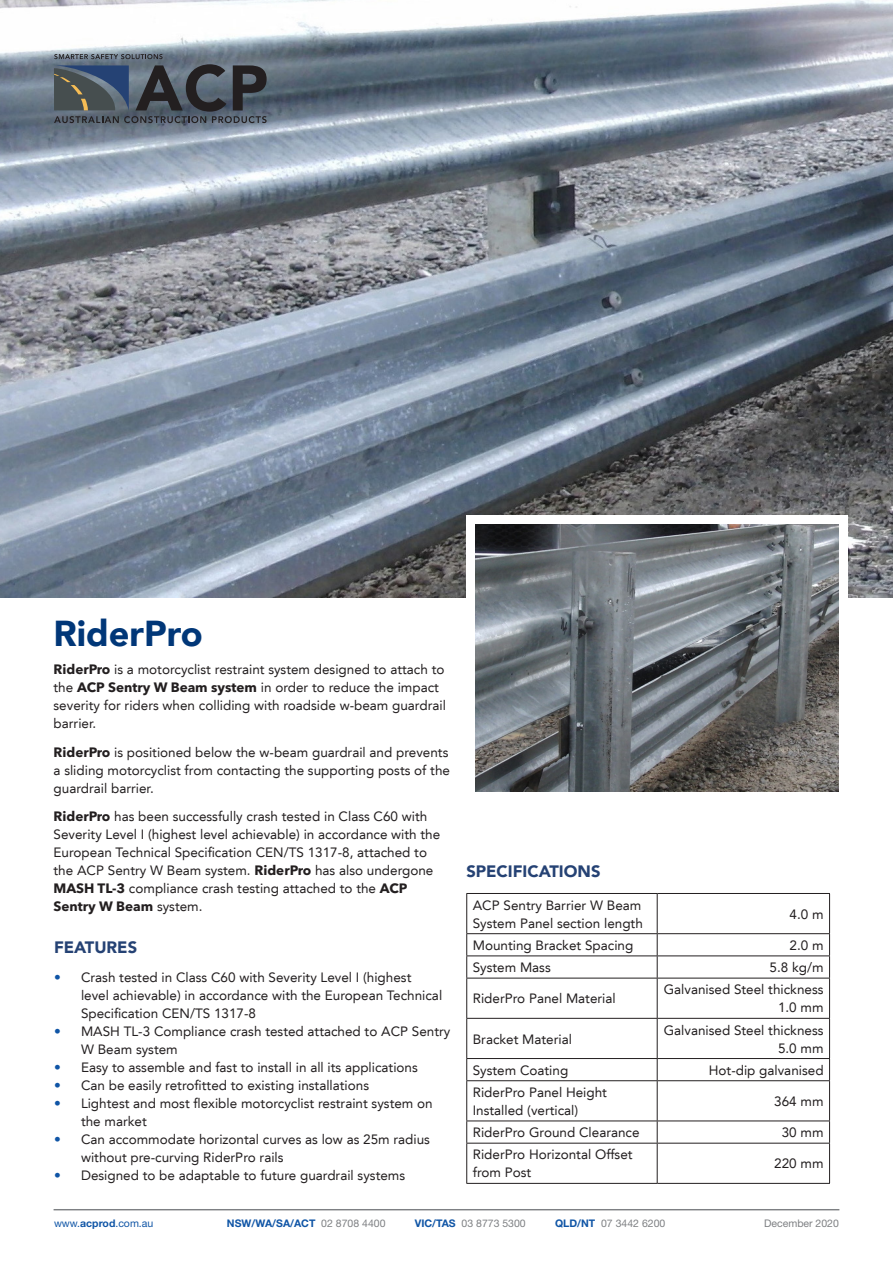
<style>
.page{position:relative;width:893px;height:1263px;background:#fff}
.page>*{position:absolute;margin:0;border:0;box-sizing:border-box;transform-origin:0 0}
.t1{font:900 36px "Avenir";color:#013778}
.t2{font:900 16.5px "Avenir";color:#254274}
.t3{font:13.5px/18px "Avenir LT";color:#231f20}
.t4{font:10.5px "Helvetica Neue LT Std";color:#7e8083}
.t5{font:700 10.5px "Helvetica Neue LT Std";color:#1055a6}
.t6{font:10.5px "Helvetica Neue LT Std";color:#1055a6}
.s1{font-family:"Avenir Next LT Pro";font-weight:700}
.s2{font-family:"Helvetica Neue LT Std";color:#1055a6}
.s3{font-weight:700}
.s4{font-weight:400;color:#7e8083}
.s5{font-weight:700;color:#1055a6}
</style>
<div class="page">
<hr style="left:54px;top:1209px;width:785px;height:1px;background:#7e8083">
<img style="left:0;top:0;width:893px;height:598px">
<div style="left:466px;top:515px;width:382px;height:285px;background:#fff"></div>
<img style="left:475px;top:524px;width:364px;height:268px">
<svg style="left:54px;top:54px;width:213px;height:69px;background:#4d5660"></svg>
<hr style="left:466px;top:893px;width:191px;height:1px;background:#231f20">
<hr style="left:466px;top:894px;width:1px;height:39px;background:#231f20">
<hr style="left:657px;top:893px;width:173px;height:1px;background:#231f20">
<hr style="left:657px;top:894px;width:1px;height:39px;background:#231f20">
<hr style="left:829px;top:894px;width:1px;height:39px;background:#231f20">
<hr style="left:466px;top:933px;width:191px;height:1px;background:#231f20">
<hr style="left:657px;top:933px;width:173px;height:1px;background:#231f20">
<hr style="left:466px;top:955px;width:191px;height:1px;background:#231f20">
<svg style="left:466px;top:934px;width:1px;height:44px"></svg>
<hr style="left:657px;top:955px;width:173px;height:1px;background:#231f20">
<svg style="left:657px;top:934px;width:1px;height:44px"></svg>
<svg style="left:829px;top:934px;width:1px;height:44px"></svg>
<hr style="left:466px;top:978px;width:191px;height:1px;background:#231f20">
<hr style="left:466px;top:978px;width:1px;height:40px;background:#231f20">
<hr style="left:657px;top:978px;width:173px;height:1px;background:#231f20">
<hr style="left:657px;top:978px;width:1px;height:40px;background:#231f20">
<hr style="left:829px;top:978px;width:1px;height:40px;background:#231f20">
<hr style="left:466px;top:1018px;width:191px;height:1px;background:#231f20">
<hr style="left:466px;top:1019px;width:1px;height:39px;background:#231f20">
<hr style="left:657px;top:1018px;width:173px;height:1px;background:#231f20">
<hr style="left:657px;top:1019px;width:1px;height:39px;background:#231f20">
<hr style="left:829px;top:1019px;width:1px;height:39px;background:#231f20">
<hr style="left:466px;top:1058px;width:191px;height:1px;background:#231f20">
<svg style="left:466px;top:1059px;width:1px;height:21px"></svg>
<hr style="left:657px;top:1058px;width:173px;height:1px;background:#231f20">
<svg style="left:657px;top:1059px;width:1px;height:21px"></svg>
<svg style="left:829px;top:1059px;width:1px;height:21px"></svg>
<hr style="left:466px;top:1080px;width:191px;height:1px;background:#231f20">
<hr style="left:466px;top:1081px;width:1px;height:39px;background:#231f20">
<hr style="left:657px;top:1080px;width:173px;height:1px;background:#231f20">
<hr style="left:657px;top:1081px;width:1px;height:39px;background:#231f20">
<hr style="left:829px;top:1081px;width:1px;height:39px;background:#231f20">
<hr style="left:466px;top:1120px;width:191px;height:1px;background:#231f20">
<svg style="left:466px;top:1121px;width:1px;height:22px"></svg>
<hr style="left:657px;top:1120px;width:173px;height:1px;background:#231f20">
<svg style="left:657px;top:1121px;width:1px;height:22px"></svg>
<svg style="left:829px;top:1121px;width:1px;height:22px"></svg>
<hr style="left:466px;top:1143px;width:191px;height:1px;background:#231f20">
<hr style="left:466px;top:1143px;width:1px;height:40px;background:#231f20">
<hr style="left:657px;top:1143px;width:173px;height:1px;background:#231f20">
<hr style="left:657px;top:1143px;width:1px;height:40px;background:#231f20">
<hr style="left:829px;top:1143px;width:1px;height:40px;background:#231f20">
<hr style="left:466px;top:1183px;width:191px;height:1px;background:#231f20">
<hr style="left:657px;top:1183px;width:173px;height:1px;background:#231f20">
<p class="t1" style="left:54px;top:603px;width:151px">RiderPro</p>
<p class="t3" style="left:54px;top:661px;width:394px"><span class="s1">RiderPro</span> is a motorcyclist restraint system designed to attach to the <span class="s1">ACP Sentry W Beam system</span> in order to reduce the impact severity for riders when colliding with roadside w-beam guardrail barrier.</p>
<p class="t3" style="left:54px;top:743px;width:398px"><span class="s1">RiderPro</span> is positioned below the w-beam guardrail and prevents a sliding motorcyclist from contacting the supporting posts of the guardrail barrier.</p>
<p class="t3" style="left:54px;top:807px;width:388px"><span class="s1">RiderPro</span> has been successfully crash tested in Class C60 with Severity Level I (highest level achievable) in accordance with the European Technical Specification CEN/TS 1317-8, attached to the ACP Sentry W Beam system. <span class="s1">RiderPro</span> has also undergone <span class="s1">MASH TL-3</span> compliance crash testing attached to the <span class="s1">ACP Sentry W Beam</span> system.</p>
<p class="t2" style="left:54px;top:933px;width:85px">FEATURES</p>
<p class="t3" style="left:81px;top:968px;width:363px;text-indent:-27px"><span class="s2">•</span> Crash tested in Class C60 with Severity Level I (highest level achievable) in accordance with the European Technical<br>Specification CEN/TS 1317-8</p>
<p class="t3" style="left:81px;top:1022px;width:371px;text-indent:-27px"><span class="s2">•</span> MASH TL-3 Compliance crash tested attached to ACP Sentry<br>W Beam system</p>
<p class="t3" style="left:54px;top:1058px;width:365px"><span class="s2">•</span> Easy to assemble and fast to install in all its applications</p>
<p class="t3" style="left:54px;top:1076px;width:317px"><span class="s2">•</span> Can be easily retrofitted to existing installations</p>
<p class="t3" style="left:81px;top:1094px;width:353px;text-indent:-27px"><span class="s2">•</span> Lightest and most flexible motorcyclist restraint system on the market</p>
<p class="t3" style="left:81px;top:1130px;width:350px;text-indent:-27px"><span class="s2">•</span> Can accommodate horizontal curves as low as 25m radius without pre-curving RiderPro rails</p>
<p class="t3" style="left:54px;top:1166px;width:353px"><span class="s2">•</span> Designed to be adaptable to future guardrail systems</p>
<p class="t2" style="left:466px;top:857px;width:136px">SPECIFICATIONS</p>
<p class="t3" style="left:473px;top:896px;width:172px">ACP Sentry Barrier W Beam<br>System Panel section length</p>
<p class="t3" style="left:789px;top:905px;width:36px">4.0 m</p>
<p class="t3" style="left:473px;top:936px;width:162px">Mounting Bracket Spacing</p>
<p class="t3" style="left:789px;top:936px;width:36px">2.0 m</p>
<p class="t3" style="left:473px;top:958px;width:80px">System Mass</p>
<p class="t3" style="left:769px;top:958px;width:56px">5.8 kg/m</p>
<p class="t3" style="left:473px;top:990px;width:145px">RiderPro Panel Material</p>
<p class="t3" style="left:664px;top:981px;width:161px;text-align:right">Galvanised Steel thickness<br>1.0 mm</p>
<p class="t3" style="left:473px;top:1030px;width:101px">Bracket Material</p>
<p class="t3" style="left:664px;top:1021px;width:161px;text-align:right">Galvanised Steel thickness<br>5.0 mm</p>
<p class="t3" style="left:473px;top:1061px;width:97px">System Coating</p>
<p class="t3" style="left:709px;top:1061px;width:116px">Hot-dip galvanised</p>
<p class="t3" style="left:473px;top:1083px;width:136px">RiderPro Panel Height<br>Installed (vertical)</p>
<p class="t3" style="left:774px;top:1092px;width:51px">364 mm</p>
<p class="t3" style="left:473px;top:1123px;width:168px">RiderPro Ground Clearance</p>
<p class="t3" style="left:782px;top:1123px;width:43px">30 mm</p>
<p class="t3" style="left:473px;top:1146px;width:161px">RiderPro Horizontal Offset from Post</p>
<p class="t3" style="left:774px;top:1155px;width:51px">220 mm</p>
<p class="t6" style="left:54px;top:1216px;width:101px">www.<span class="s3">acprod</span>.com.au</p>
<p class="t5" style="left:227px;top:1216px;width:160px">NSW/WA/SA/ACT <span class="s4">02 8708 4400</span></p>
<p class="t4" style="left:415px;top:1216px;width:113px"><span class="s5">VIC/TAS</span> 03 8773 5300</p>
<p class="t4" style="left:555px;top:1216px;width:112px"><span class="s5">QLD/NT</span> 07 3442 6200</p>
<p class="t4" style="left:764px;top:1216px;width:76px">December 2020</p>
</div>
